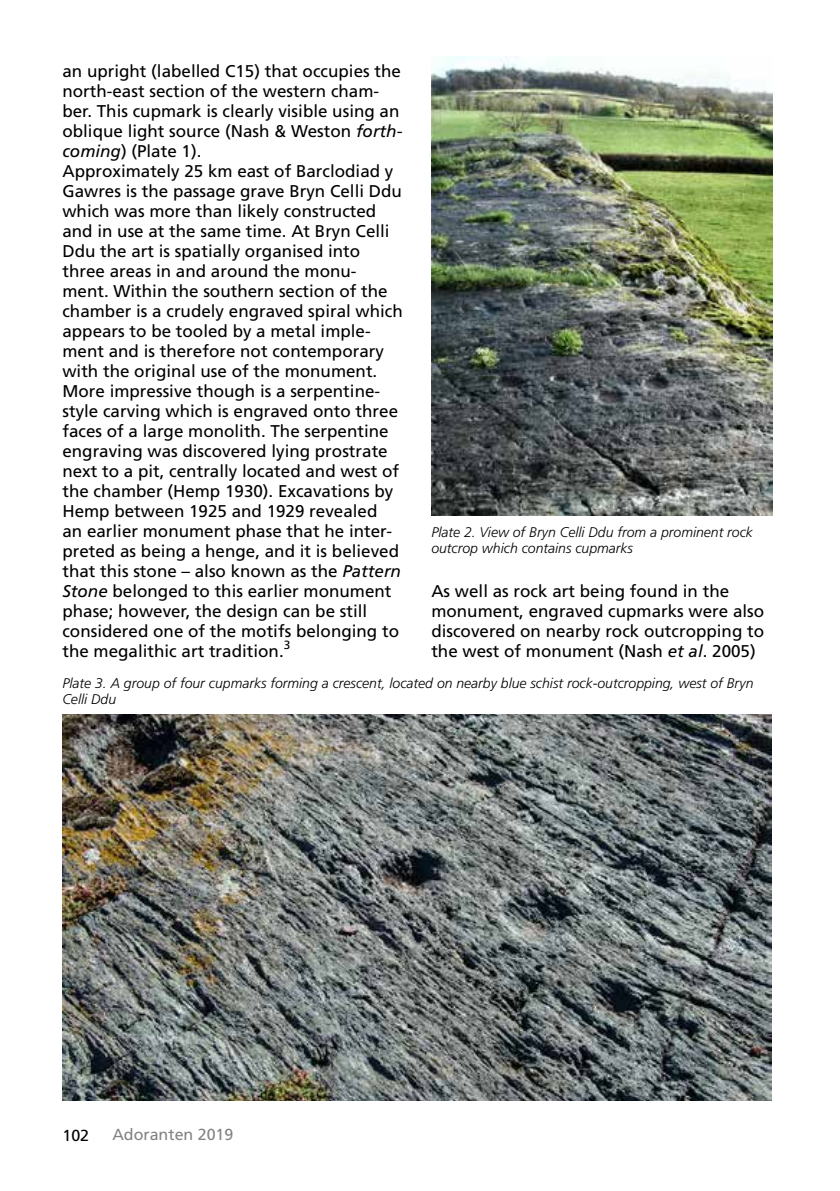
<style>
.page{position:relative;width:840px;height:1191px;background:#fff}
.page>*{position:absolute;margin:0;border:0;box-sizing:border-box;transform-origin:0 0}
.t1{font:17px/20px "Frutiger";color:#000}
.t2{font:16px "Frutiger";color:#838382}
.t3{font:16px "Frutiger";color:#000}
.t4{font:italic 300 14px/16px "Frutiger";color:#000}
.s1{font-style:italic}
</style>
<div class="page">
<img style="left:431px;top:57px;width:340px;height:458px">
<img style="left:62px;top:714px;width:709px;height:386px">
<p class="t1" style="left:62px;top:61px;width:342px">an upright (labelled C15) that occupies the north-east section of the western cham&shy;ber. This cupmark is clearly visible using an oblique light source (Nash &amp; Weston <span class="s1">forth&shy;coming</span>) (Plate 1).<br>Approximately 25 km east of Barclodiad y Gawres is the passage grave Bryn Celli Ddu which was more than likely constructed and in use at the same time. At Bryn Celli Ddu the art is spatially organised into three areas in and around the monu&shy;ment. Within the southern section of the chamber is a crudely engraved spiral which appears to be tooled by a metal imple&shy;ment and is therefore not contemporary with the original use of the monument.<br>More impressive though is a serpentine&shy;style carving which is engraved onto three faces of a large monolith. The serpentine engraving was discovered lying prostrate next to a pit, centrally located and west of the chamber (Hemp 1930). Excavations by Hemp between 1925 and 1929 revealed<br>an earlier monument phase that he inter&shy;preted as being a henge, and it is believed that this stone – also known as the <span class="s1">Pattern Stone</span> belonged to this earlier monument phase; however, the design can be still considered one of the motifs belonging to the megalithic art tradition.<sup>3</sup></p>
<p class="t4" style="left:431px;top:525px;width:323px">Plate 2. View of Bryn Celli Ddu from a prominent rock outcrop which contains cupmarks</p>
<p class="t1" style="left:431px;top:581px;width:334px">As well as rock art being found in the monument, engraved cupmarks were also discovered on nearby rock outcropping to the west of monument (Nash <span class="s1">et al</span>. 2005)</p>
<p class="t4" style="left:62px;top:675px;width:692px">Plate 3. A group of four cupmarks forming a crescent, located on nearby blue schist rock-outcropping, west of Bryn<br>Celli Ddu</p>
<p class="t3" style="left:62px;top:1125px;width:28px">102</p>
<p class="t2" style="left:112px;top:1124px;width:122px">Adoranten 2019</p>
</div>
